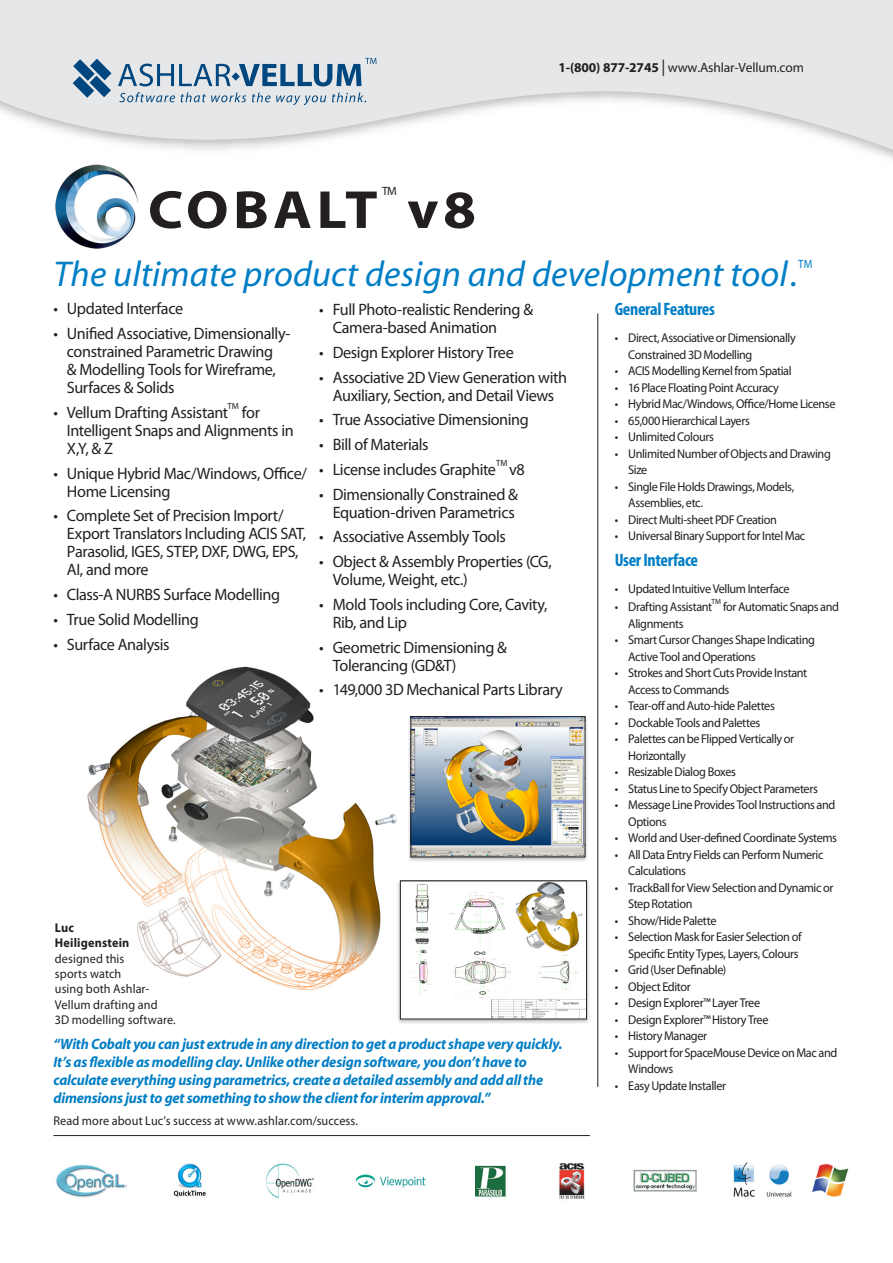
<style>
.page{position:relative;width:893px;height:1263px;background:#fff}
.page>*{position:absolute;margin:0;border:0;box-sizing:border-box;transform-origin:0 0}
.healine{font:700 54px "Myriad";letter-spacing:.075em;color:#231f20;scale:1.1 1}
.Romance{font:italic 36px "Myriad";letter-spacing:.005em;color:#007ec5}
.Sub_Head{font:700 condensed 18px "Myriad Pro";letter-spacing:-.02em;color:#007ec5}
.List_body{font:16.5px/18px "Myriad Pro";letter-spacing:-.025em;color:#231f20}
.body-front{font:italic 700 15px/18px "Myriad";letter-spacing:-.015em;color:#007ec5;scale:.96 1}
.t1{font:13.5px "Myriad";letter-spacing:-.01em;color:#231f20}
.List_body-2{font:12.75px/16.5px "Myriad Pro";letter-spacing:-.03em;color:#231f20;scale:.96 1}
.body-front-2{font:12.75px/15.3px "Myriad Pro";letter-spacing:.005em;color:#231f20;scale:.96 1}
.healine-2{font:12px "Myriad";color:#231f20}
.Romance-2{font:12px "Myriad";color:#007ec5;scale:.9 1}
.List_body-3{font:9px "Myriad Pro";color:#231f20}
.List_body-4{font:7.5px "Myriad Pro";color:#231f20}
.s1{font-weight:700}
.s2{font-size:16.5px}
</style>
<div class="page">
<svg style="left:0;top:0;width:893px;height:165px;fill:#e6e7e9"></svg>
<svg style="left:119px;top:92px;width:56px;height:10px"></svg>
<svg style="left:181px;top:92px;width:65px;height:10px"></svg>
<svg style="left:252px;top:92px;width:74px;height:13px"></svg>
<svg style="left:332px;top:92px;width:34px;height:10px"></svg>
<svg style="left:73px;top:59px;width:39px;height:39px;background:#6a91b0"></svg>
<svg style="left:118px;top:58px;width:258px;height:28px;background:#9fb6c8"></svg>
<img style="left:55px;top:165px;width:83px;height:84px">
<img style="left:87px;top:666px;width:310px;height:324px">
<img style="left:56px;top:1162px;width:793px;height:37px">
<hr style="left:597px;top:313px;width:1px;height:774px;background:#231f20">
<div style="left:396px;top:878px;width:195px;height:148px;background:#231f20;opacity:.3"></div>
<img style="left:402px;top:882px;width:183px;height:135px">
<div style="left:400px;top:880px;width:187px;height:139px;border:1px solid #231f20"></div>
<div style="left:406px;top:714px;width:184px;height:150px;background:#231f20;opacity:.3"></div>
<img style="left:412px;top:718px;width:171px;height:137px">
<div style="left:410px;top:716px;width:175px;height:141px;border:1px solid #231f20"></div>
<hr style="left:53px;top:1135px;width:537px;height:1px;background:#231f20">
<p class="t1" style="left:558px;top:61px;width:247px"><span class="s1">1-(800) 877-2745</span> <span class="s2">|</span> www.Ashlar-Vellum.com</p>
<p class="healine-2" style="left:382px;top:185px;width:16px">TM</p>
<p class="healine" style="left:148px;top:182px;width:210px">COBALT</p>
<p class="healine" style="left:407px;top:182px;width:64px">v8</p>
<p class="Romance" style="left:53px;top:257px;width:746px">The ultimate product design and development tool .</p>
<p class="Romance-2" style="left:798px;top:258px;width:17px">TM</p>
<p class="Sub_Head" style="left:615px;top:298px;width:102px">General Features</p>
<p class="List_body-2" style="left:628px;top:329px;width:176px;text-indent:-14px">• Direct, Associative or Dimensionally<br>Constrained 3D Modelling</p>
<p class="List_body-2" style="left:615px;top:362px;width:186px">• ACIS Modelling Kernel from Spatial</p>
<p class="List_body-2" style="left:615px;top:379px;width:173px">• 16 Place Floating Point Accuracy</p>
<p class="List_body-2" style="left:615px;top:395px;width:231px">• Hybrid Mac/Windows, Office/Home License</p>
<p class="List_body-2" style="left:615px;top:412px;width:142px">• 65,000 Hierarchical Layers</p>
<p class="List_body-2" style="left:615px;top:428px;width:105px">• Unlimited Colours</p>
<p class="List_body-2" style="left:628px;top:445px;width:212px;text-indent:-14px">• Unlimited Number of Objects and Drawing<br>Size</p>
<p class="List_body-2" style="left:628px;top:478px;width:174px;text-indent:-14px">• Single File Holds Drawings, Models,<br>Assemblies, etc.</p>
<p class="List_body-2" style="left:615px;top:511px;width:170px">• Direct Multi-sheet PDF Creation</p>
<p class="List_body-2" style="left:615px;top:527px;width:200px">• Universal Binary Support for Intel Mac</p>
<p class="Sub_Head" style="left:615px;top:549px;width:85px">User Interface</p>
<p class="List_body-2" style="left:615px;top:581px;width:184px">• Updated Intuitive Vellum Interface</p>
<p class="List_body-2" style="left:615px;top:599px;width:103px">• Drafting Assistant</p>
<p class="List_body" style="left:53px;top:300px;width:131px">• Updated Interface</p>
<p class="List_body" style="left:67px;top:324px;width:225px;text-indent:-14px">• Unified Associative, Dimensionally&shy;constrained Parametric Drawing<br>&amp; Modelling Tools for Wireframe,<br>Surfaces &amp; Solids</p>
<p class="List_body" style="left:53px;top:403px;width:176px">• Vellum Drafting Assistant</p>
<p class="List_body" style="left:333px;top:300px;width:202px;text-indent:-14px">• Full Photo-realistic Rendering &amp;<br>Camera-based Animation</p>
<p class="List_body" style="left:319px;top:343px;width:196px">• Design Explorer History Tree</p>
<p class="List_body" style="left:319px;top:368px;width:249px;text-align:center">• Associative 2D View Generation with<br>Auxiliary, Section, and Detail Views</p>
<p class="List_body" style="left:319px;top:410px;width:211px">• True Associative Dimensioning</p>
<p class="List_body" style="left:319px;top:435px;width:111px">• Bill of Materials</p>
<p class="List_body" style="left:319px;top:460px;width:178px">• License includes Graphite</p>
<p class="List_body-3" style="left:228px;top:400px;width:13px">TM</p>
<p class="List_body" style="left:67px;top:403px;width:228px;text-indent:175px">for<br>Intelligent Snaps and Alignments in<br>X,Y, &amp; Z</p>
<p class="List_body" style="left:67px;top:464px;width:242px;text-indent:-14px">• Unique Hybrid Mac/Windows, Office/<br>Home Licensing</p>
<p class="List_body" style="left:67px;top:507px;width:241px;text-indent:-14px">• Complete Set of Precision Import/<br>Export Translators Including ACIS SAT,<br>Parasolid, IGES, STEP, DXF, DWG, EPS,<br>AI, and more</p>
<p class="List_body" style="left:53px;top:585px;width:228px">• Class-A NURBS Surface Modelling</p>
<p class="List_body" style="left:53px;top:610px;width:147px">• True Solid Modelling</p>
<p class="List_body" style="left:53px;top:635px;width:118px">• Surface Analysis</p>
<p class="List_body-3" style="left:496px;top:457px;width:13px">TM</p>
<p class="List_body" style="left:509px;top:460px;width:17px">v8</p>
<p class="List_body" style="left:319px;top:485px;width:200px;text-align:right">• Dimensionally Constrained &amp;<br>Equation-driven Parametrics</p>
<p class="List_body" style="left:319px;top:527px;width:188px">• Associative Assembly Tools</p>
<p class="List_body" style="left:333px;top:552px;width:221px;text-indent:-14px">• Object &amp; Assembly Properties (CG,<br>Volume, Weight, etc.)</p>
<p class="List_body" style="left:333px;top:595px;width:216px;text-indent:-14px">• Mold Tools including Core, Cavity,<br>Rib, and Lip</p>
<p class="List_body" style="left:333px;top:638px;width:176px;text-indent:-14px">• Geometric Dimensioning &amp;<br>Tolerancing (GD&amp;T)</p>
<p class="List_body" style="left:319px;top:680px;width:245px">• 149,000 3D Mechanical Parts Library</p>
<p class="List_body-4" style="left:712px;top:597px;width:11px">TM</p>
<p class="List_body-2" style="left:723px;top:599px;width:122px">for Automatic Snaps and</p>
<p class="List_body-2" style="left:628px;top:615px;width:59px">Alignments</p>
<p class="List_body-2" style="left:628px;top:632px;width:196px;text-indent:-14px">• Smart Cursor Changes Shape Indicating<br>Active Tool and Operations</p>
<p class="List_body-2" style="left:628px;top:665px;width:188px;text-indent:-14px">• Strokes and Short Cuts Provide Instant<br>Access to Commands</p>
<p class="List_body-2" style="left:615px;top:698px;width:168px">• Tear-offand Auto-hide Palettes</p>
<p class="List_body-2" style="left:615px;top:714px;width:153px">• Dockable Tools and Palettes</p>
<p class="List_body-2" style="left:628px;top:731px;width:174px;text-indent:-14px">• Palettes can be Flipped Vertically or<br>Horizontally</p>
<p class="List_body-2" style="left:615px;top:764px;width:128px">• Resizable Dialog Boxes</p>
<p class="List_body-2" style="left:615px;top:780px;width:213px">• Status Line to Specify Object Parameters</p>
<p class="List_body-2" style="left:628px;top:797px;width:217px;text-indent:-14px">• Message Line Provides Tool Instructions and<br>Options</p>
<p class="List_body-2" style="left:615px;top:830px;width:233px">• World and User-defined Coordinate Systems</p>
<p class="List_body-2" style="left:628px;top:846px;width:205px;text-indent:-14px">• All Data Entry Fields can Perform Numeric<br>Calculations</p>
<p class="List_body-2" style="left:628px;top:879px;width:215px;text-indent:-14px">• TrackBall for View Selection and Dynamic or<br>Step Rotation</p>
<p class="List_body-2" style="left:615px;top:912px;width:107px">• Show/Hide Palette</p>
<p class="List_body-2" style="left:615px;top:929px;width:196px;text-align:right">• Selection Mask for Easier Selection of<br>Specific Entity Types, Layers, Colours</p>
<p class="List_body-2" style="left:615px;top:962px;width:118px">• Grid (User Definable)</p>
<p class="List_body-2" style="left:615px;top:978px;width:81px">• Object Editor</p>
<p class="List_body-2" style="left:615px;top:995px;width:153px">• Design Explorer™ Layer Tree</p>
<p class="List_body-2" style="left:615px;top:1011px;width:162px">• Design Explorer™ History Tree</p>
<p class="List_body-2" style="left:615px;top:1028px;width:98px">• History Manager</p>
<p class="List_body-2" style="left:628px;top:1044px;width:219px;text-indent:-14px">• Support for SpaceMouse Device on Mac and<br>Windows</p>
<p class="List_body-2" style="left:615px;top:1077px;width:117px">• Easy Update Installer</p>
<p class="body-front-2" style="left:55px;top:920px;width:127px"><span class="s1">Luc<br>Heiligenstein </span>designed this<br>sports watch<br>using both Ashlar-<br>Vellum drafting and<br>3D modelling software.</p>
<p class="body-front" style="left:53px;top:1036px;width:532px">“With Cobalt you can just extrude in any direction to get a product shape very quickly.<br>It’s as flexible as modelling clay. Unlike other design software, you don’t have to calculate everything using parametrics, create a detailed assembly and add all the dimensions just to get something to show the client for interim approval.”</p>
<p class="body-front-2" style="left:53px;top:1112px;width:319px">Read more about Luc’s success at www.ashlar.com/success.</p>
</div>
